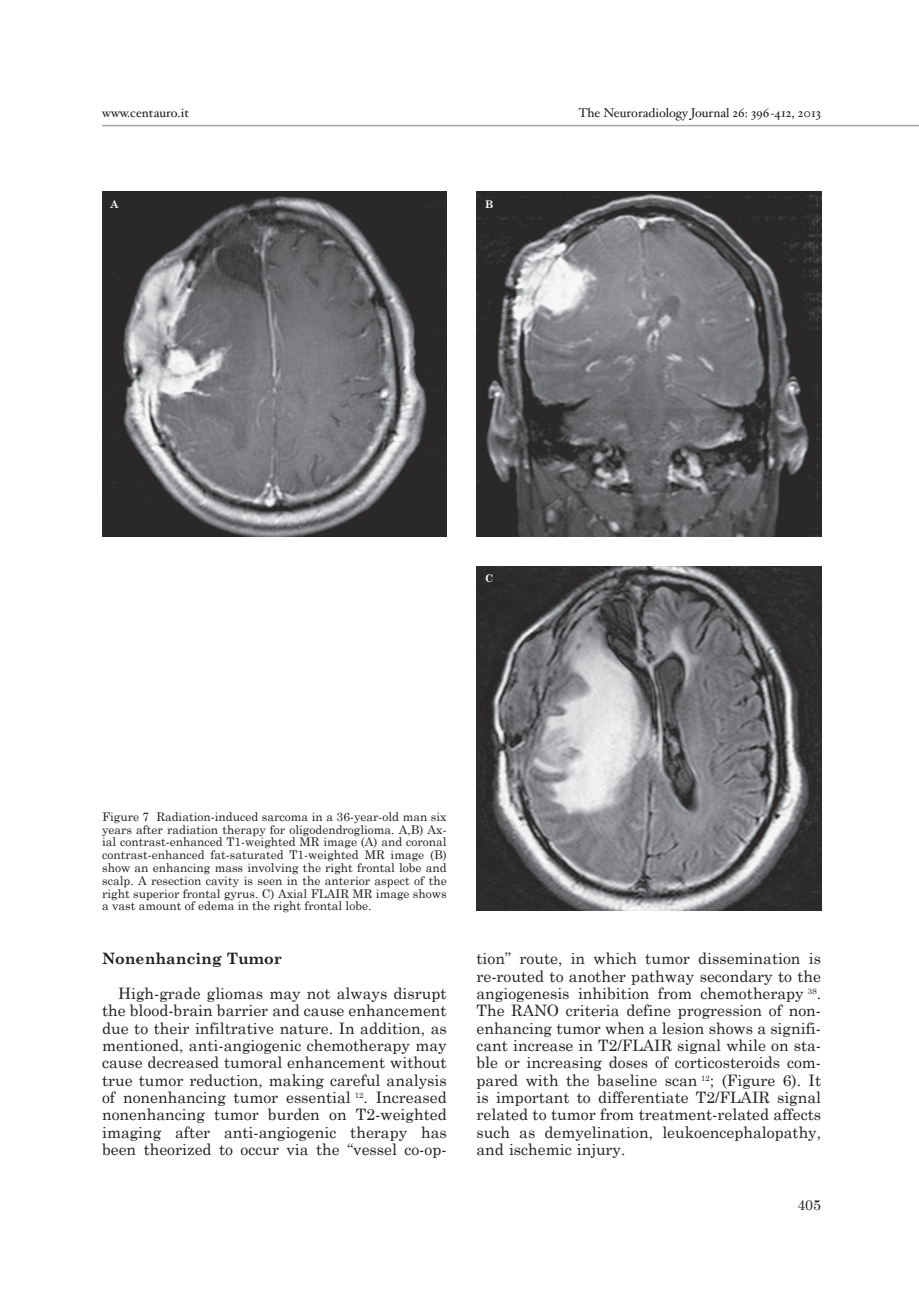
<style>
.page{position:relative;width:919px;height:1289px;background:#fff}
.page>*{position:absolute;margin:0;border:0;box-sizing:border-box;transform-origin:0 0}
.t1{font:15.75px/17.2px "Century Schoolbook";color:#231f20;text-align:justify}
.t2{font:700 15.75px "Century Schoolbook";color:#231f20}
.t3{font:14.25px "Century Schoolbook";color:#231f20}
.t4{font:12.75px "Hoefler Text";color:#231f20}
.t5{font:12px/12.8px "Century Schoolbook";color:#231f20;text-align:justify}
.t6{font:700 10.5px "Century Schoolbook";color:#fff}
</style>
<div class="page">
<hr style="left:102px;top:125px;width:816px;height:1px;background:#a4a5a9">
<img style="left:102px;top:192px;width:344px;height:344px">
<img style="left:476px;top:192px;width:345px;height:344px">
<img style="left:476px;top:566px;width:345px;height:344px">
<p class="t4" style="left:102px;top:105px;width:88px">www.centauro.it</p>
<p class="t4" style="left:578px;top:105px;width:244px">The Neuroradiology Journal 26: 396-412, 2013</p>
<p class="t6" style="left:111px;top:198px;width:9px">A</p>
<p class="t6" style="left:485px;top:198px;width:10px">B</p>
<p class="t6" style="left:485px;top:572px;width:10px">C</p>
<p class="t5" style="left:102px;top:809px;width:346px">Figure 7 Radiation-induced sarcoma in a 36-year-old man six years after radiation therapy for oligodendroglioma. A,B) Ax&shy;ial contrast-enhanced T1-weighted MR image (A) and coronal contrast-enhanced fat-saturated T1-weighted MR image (B) show an enhancing mass involving the right frontal lobe and scalp. A resection cavity is seen in the anterior aspect of the right superior frontal gyrus. C) Axial FLAIR MR image shows a vast amount of edema in the right frontal lobe.</p>
<p class="t2" style="left:102px;top:949px;width:181px">Nonenhancing Tumor</p>
<p class="t1" style="left:102px;top:984px;width:346px;text-indent:16px">High-grade gliomas may not always disrupt the blood-brain barrier and cause enhancement due to their infiltrative nature. In addition, as mentioned, anti-angiogenic chemotherapy may cause decreased tumoral enhancement without true tumor reduction, making careful analysis of nonenhancing tumor essential <sup>12</sup>. Increased nonenhancing tumor burden on T2-weighted imaging after anti-angiogenic therapy has been theorized to occur via the “vessel co-op-</p>
<p class="t1" style="left:476px;top:949px;width:346px">tion” route, in which tumor dissemination is re-routed to another pathway secondary to the angiogenesis inhibition from chemotherapy <sup>38</sup>.<br>The RANO criteria define progression of non&shy;enhancing tumor when a lesion shows a signifi&shy;cant increase in T2/FLAIR signal while on sta&shy;ble or increasing doses of corticosteroids com&shy;pared with the baseline scan <sup>12</sup>; (Figure 6). It is important to differentiate T2/FLAIR signal related to tumor from treatment-related affects such as demyelination, leukoencephalopathy, and ischemic injury.</p>
<p class="t3" style="left:797px;top:1196px;width:25px">405</p>
</div>
